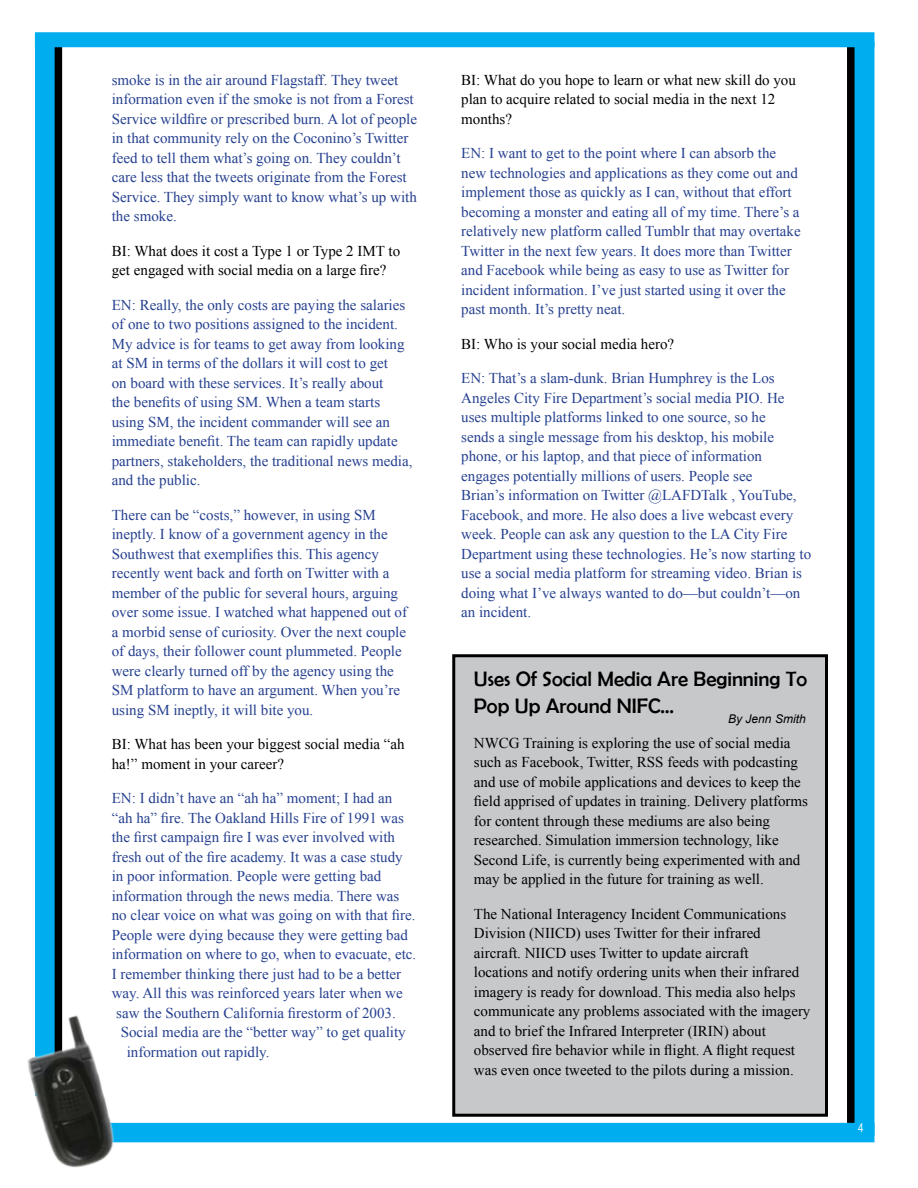
<style>
.page{position:relative;width:918px;height:1188px;background:#fff}
.page>*{position:absolute;margin:0;border:0;box-sizing:border-box;transform-origin:0 0}
.t1{font:21px/27px "Berlin Sans FB";color:#000}
.text_blue{font:15px/19.5px "Times New Roman";color:#25408f}
.text{font:15px/19.5px "Times New Roman";color:#000}
.contact{font:italic 12px "Arial";color:#000}
.t2{font:12px "Arial Narrow";color:#fff}
</style>
<div class="page">
<div style="left:852px;top:42px;width:22px;height:1094px;background:#00aeef"></div>
<div style="left:847px;top:40px;width:8px;height:1098px;background:#000"></div>
<div style="left:91px;top:1123px;width:783px;height:19px;background:#00aeef"></div>
<div style="left:35px;top:37px;width:22px;height:1059px;background:#00aeef"></div>
<div style="left:55px;top:35px;width:7px;height:1082px;background:#000"></div>
<div style="left:35px;top:32px;width:839px;height:15px;background:#00aeef"></div>
<img style="left:27px;top:989px;width:123px;height:179px">
<div style="left:454px;top:656px;width:372px;height:459px;background:#c7c8ca"></div>
<div style="left:452px;top:654px;width:376px;height:463px;border:3px solid #000"></div>
<p class="text_blue" style="left:112px;top:70px;width:307px">smoke is in the air around Flagstaff. They tweet information even if the smoke is not from a Forest Service wildfire or prescribed burn. A lot of people in that community rely on the Coconino’s Twitter feed to tell them what’s going on. They couldn’t care less that the tweets originate from the Forest Service. They simply want to know what’s up with the smoke.</p>
<p class="text" style="left:112px;top:241px;width:290px">BI: What does it cost a Type 1 or Type 2 IMT to get engaged with social media on a large fire?</p>
<p class="text_blue" style="left:112px;top:295px;width:302px">EN: Really, the only costs are paying the salaries of one to two positions assigned to the incident.<br>My advice is for teams to get away from looking at SM in terms of the dollars it will cost to get<br>on board with these services. It’s really about<br>the benefits of using SM. When a team starts using SM, the incident commander will see an immediate benefit. The team can rapidly update partners, stakeholders, the traditional news media, and the public.</p>
<p class="text_blue" style="left:112px;top:505px;width:297px">There can be “costs,” however, in using SM ineptly. I know of a government agency in the Southwest that exemplifies this. This agency recently went back and forth on Twitter with a member of the public for several hours, arguing over some issue. I watched what happened out of a morbid sense of curiosity. Over the next couple of days, their follower count plummeted. People were clearly turned off by the agency using the SM platform to have an argument. When you’re using SM ineptly, it will bite you.</p>
<p class="text" style="left:112px;top:734px;width:295px">BI: What has been your biggest social media “ah ha!” moment in your career?</p>
<p class="text_blue" style="left:112px;top:788px;width:282px">EN: I didn’t have an “ah ha” moment; I had an</p>
<p class="text_blue" style="left:112px;top:808px;width:294px">“ah ha” fire. The Oakland Hills Fire of 1991 was</p>
<p class="text_blue" style="left:112px;top:827px;width:285px">the first campaign fire I was ever involved with</p>
<p class="text_blue" style="left:112px;top:847px;width:293px">fresh out of the fire academy. It was a case study</p>
<p class="text_blue" style="left:112px;top:866px;width:271px">in poor information. People were getting bad</p>
<p class="text_blue" style="left:112px;top:886px;width:289px">information through the news media. There was</p>
<p class="text_blue" style="left:112px;top:905px;width:305px">no clear voice on what was going on with that fire.</p>
<p class="text_blue" style="left:112px;top:925px;width:298px">People were dying because they were getting bad</p>
<p class="text_blue" style="left:112px;top:944px;width:306px">information on where to go, when to evacuate, etc.</p>
<p class="text_blue" style="left:112px;top:964px;width:291px">I remember thinking there just had to be a better</p>
<p class="text_blue" style="left:112px;top:983px;width:293px">way. All this was reinforced years later when we</p>
<p class="text_blue" style="left:116px;top:1003px;width:281px">saw the Southern California firestorm of 2003.</p>
<p class="text_blue" style="left:121px;top:1022px;width:286px">Social media are the “better way” to get quality</p>
<p class="text_blue" style="left:127px;top:1042px;width:144px">information out rapidly.</p>
<p class="text" style="left:461px;top:70px;width:336px">BI: What do you hope to learn or what new skill do you plan to acquire related to social media in the next 12 months?</p>
<p class="text_blue" style="left:461px;top:143px;width:341px">EN: I want to get to the point where I can absorb the new technologies and applications as they come out and implement those as quickly as I can, without that effort becoming a monster and eating all of my time. There’s a relatively new platform called Tumblr that may overtake Twitter in the next few years. It does more than Twitter and Facebook while being as easy to use as Twitter for incident information. I’ve just started using it over the past month. It’s pretty neat.</p>
<p class="text" style="left:461px;top:334px;width:215px">BI: Who is your social media hero?</p>
<p class="text_blue" style="left:461px;top:368px;width:351px">EN: That’s a slam-dunk. Brian Humphrey is the Los Angeles City Fire Department’s social media PIO. He uses multiple platforms linked to one source, so he<br>sends a single message from his desktop, his mobile phone, or his laptop, and that piece of information engages potentially millions of users. People see<br>Brian’s information on Twitter @LAFDTalk , YouTube, Facebook, and more. He also does a live webcast every week. People can ask any question to the LA City Fire Department using these technologies. He’s now starting to use a social media platform for streaming video. Brian is doing what I’ve always wanted to do—but couldn’t—on an incident.</p>
<p class="t1" style="left:474px;top:665px;width:335px">Uses Of Social Media Are Beginning To<br>Pop Up Around NIFC…</p>
<p class="text" style="left:474px;top:733px;width:336px">NWCG Training is exploring the use of social media such as Facebook, Twitter, RSS feeds with podcasting and use of mobile applications and devices to keep the field apprised of updates in training. Delivery platforms for content through these mediums are also being researched. Simulation immersion technology, like Second Life, is currently being experimented with and may be applied in the future for training as well.</p>
<p class="text" style="left:474px;top:904px;width:338px">The National Interagency Incident Communications Division (NIICD) uses Twitter for their infrared aircraft. NIICD uses Twitter to update aircraft<br>locations and notify ordering units when their infrared imagery is ready for download. This media also helps communicate any problems associated with the imagery and to brief the Infrared Interpreter (IRIN) about observed fire behavior while in flight. A flight request was even once tweeted to the pilots during a mission.</p>
<p class="contact" style="left:728px;top:711px;width:79px">By Jenn Smith</p>
<p class="t2" style="left:858px;top:1119px;width:7px">4</p>
</div>
